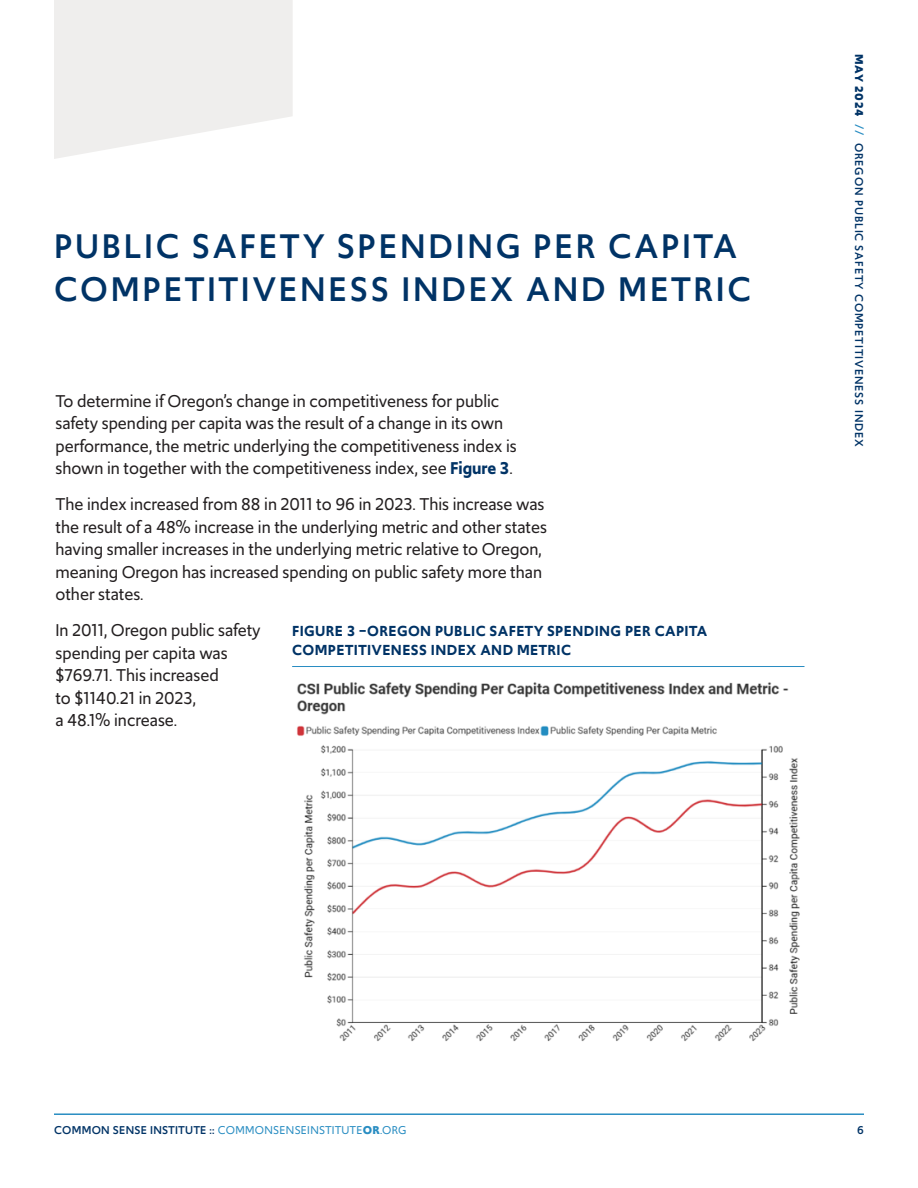
<style>
.page{position:relative;width:918px;height:1188px;background:#fff}
.page>*{position:absolute;margin:0;border:0;box-sizing:border-box;transform-origin:0 0}
.t1{font:500 36px/43.2px "Upgrade";letter-spacing:.075em;color:#036}
.t2{font:18px/22.5px "Upgrade";color:#231f20}
.Figure_Label{font:600 15.3px/18.5px "Upgrade";letter-spacing:.025em;color:#036}
.t3{font:500 12px "Upgrade";letter-spacing:.075em;color:#036}
.t4{font:12px "Upgrade";letter-spacing:.025em;color:#298dc2}
.s1{font-weight:600;color:#036}
.s2{font-weight:700}
.s3{color:#298dc2}
.s4{font-weight:500;color:#036}
</style>
<div class="page">
<hr style="left:54px;top:1113px;width:810px;height:2px;background:#298dc2">
<svg style="left:54px;top:0;width:239px;height:159px;background:#f1f0ef"></svg>
<img style="left:297px;top:682px;width:503px;height:359px">
<hr style="left:292px;top:666px;width:513px;height:1px;background:#298dc2">
<p class="t1" style="left:54px;top:225px;width:699px">PUBLIC SAFETY SPENDING PER CAPITA<br>COMPETITIVENESS INDEX AND METRIC</p>
<p class="t2" style="left:56px;top:389px;width:463px">To determine if Oregon’s change in competitiveness for public safety spending per capita was the result of a change in its own performance, the metric underlying the competitiveness index is shown in together with the competitiveness index, see <span class="s1">Figure 3</span>.</p>
<p class="t2" style="left:56px;top:493px;width:493px">The index increased from 88 in 2011 to 96 in 2023. This increase was the result of a 48% increase in the underlying metric and other states having smaller increases in the underlying metric relative to Oregon, meaning Oregon has increased spending on public safety more than other states.</p>
<p class="t2" style="left:56px;top:619px;width:207px">In 2011, Oregon public safety spending per capita was $769.71. This increased<br>to $1140.21 in 2023,<br>a 48.1% increase.</p>
<p class="Figure_Label" style="left:292px;top:622px;width:417px">FIGURE 3 –OREGON PUBLIC SAFETY SPENDING PER CAPITA<br>COMPETITIVENESS INDEX AND METRIC</p>
<p class="t3" style="left:867px;top:54px;width:394px;rotate:90deg"><span class="s2">MAY 2024</span> <span class="s3">//</span> OREGON PUBLIC SAFETY COMPETITIVENESS INDEX</p>
<p class="t4" style="left:54px;top:1122px;width:354px"><span class="s4">COMMON SENSE INSTITUTE ::</span> COMMONSENSEINSTITUTE<span class="s2">OR</span>.ORG</p>
<p class="t3" style="left:857px;top:1122px;width:8px">6</p>
</div>
